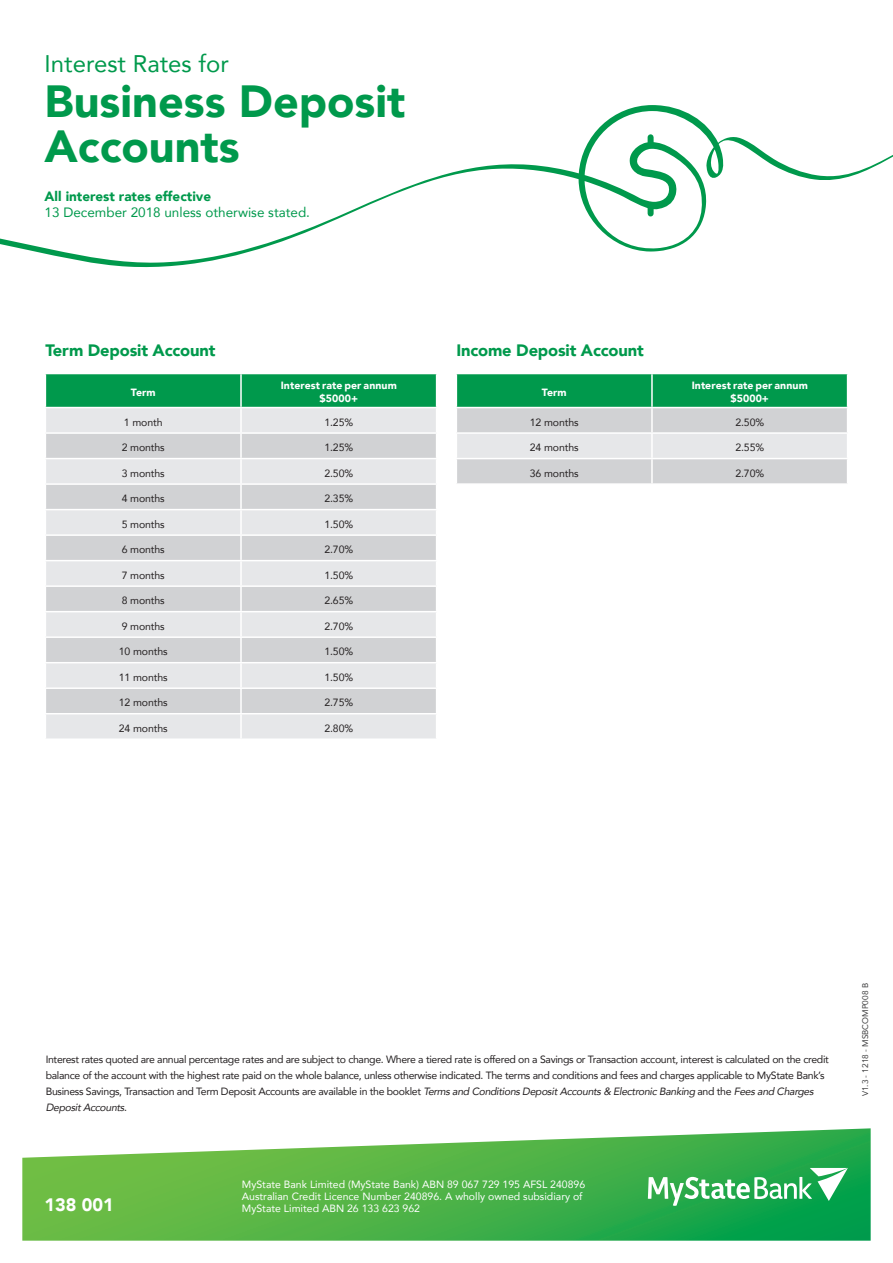
<style>
.page{position:relative;width:893px;height:1263px;background:#fff}
.page>*{position:absolute;margin:0;border:0;box-sizing:border-box;transform-origin:0 0}
.t1{font:900 45px/45px "Avenir";color:#00994c}
.t2{font:24px "Avenir";color:#00994c}
.t3{font:900 18px "Avenir";color:#fff}
.t4{font:900 16.5px "Avenir";letter-spacing:-.01em;color:#00994c}
.t5{font:13.5px "Avenir";color:#00994c}
.t6{font:900 13.5px "Avenir";color:#00994c}
.Body{font:10.5px/15.9px "Avenir";letter-spacing:-.03em;color:#231f20}
.Body_Table{font:10.5px "Avenir";letter-spacing:-.01em;color:#231f20}
.t7{font:10.5px/12px "Avenir";color:#fff}
.Top_Tables{font:900 10.5px "Avenir";letter-spacing:.005em;color:#fff}
.t8{font:8.25px "Avenir";color:#3e3e3f}
.s1{font-style:italic}
</style>
<div class="page">
<svg style="left:0;top:105px;width:893px;height:163px"></svg>
<svg style="left:22px;top:1128px;width:849px;height:113px;background:#64bd62"></svg>
<svg style="left:648px;top:1168px;width:200px;height:38px"></svg>
<div style="left:648px;top:137px;width:6px;height:7px;background:#00994c"></div>
<div style="left:648px;top:207px;width:6px;height:7px;background:#00994c"></div>
<svg style="left:45px;top:374px;width:392px;height:364px;background:#cbdad5"></svg>
<hr style="left:45px;top:713px;width:196px;height:1px;background:#fff">
<hr style="left:241px;top:713px;width:196px;height:1px;background:#fff">
<svg style="left:456px;top:374px;width:392px;height:110px;background:#99c7b1"></svg>
<hr style="left:456px;top:432px;width:196px;height:2px;background:#fff">
<hr style="left:652px;top:432px;width:196px;height:2px;background:#fff">
<h2 class="t2" style="left:45px;top:45px;width:186px">Interest Rates for</h2>
<h1 class="t1" style="left:45px;top:78px;width:362px">Business Deposit<br>Accounts</h1>
<p class="t6" style="left:45px;top:184px;width:168px">All interest rates effective</p>
<p class="t5" style="left:45px;top:201px;width:267px">13 December 2018 unless otherwise stated.</p>
<p class="t4" style="left:45px;top:336px;width:172px">Term Deposit Account</p>
<p class="Top_Tables" style="left:131px;top:383px;width:26px">Term</p>
<p class="Top_Tables" style="left:281px;top:377px;width:118px">Interest rate per annum</p>
<p class="Top_Tables" style="left:320px;top:389px;width:40px">$5000+</p>
<p class="Body_Table" style="left:124px;top:413px;width:40px">1 month</p>
<p class="Body_Table" style="left:324px;top:413px;width:30px">1.25%</p>
<p class="Body_Table" style="left:122px;top:439px;width:45px">2 months</p>
<p class="Body_Table" style="left:324px;top:439px;width:30px">1.25%</p>
<p class="Body_Table" style="left:122px;top:464px;width:45px">3 months</p>
<p class="Body_Table" style="left:324px;top:464px;width:30px">2.50%</p>
<p class="Body_Table" style="left:122px;top:490px;width:45px">4 months</p>
<p class="Body_Table" style="left:324px;top:490px;width:30px">2.35%</p>
<p class="Body_Table" style="left:122px;top:515px;width:45px">5 months</p>
<p class="Body_Table" style="left:324px;top:515px;width:30px">1.50%</p>
<p class="Body_Table" style="left:122px;top:541px;width:45px">6 months</p>
<p class="Body_Table" style="left:324px;top:541px;width:30px">2.70%</p>
<p class="Body_Table" style="left:122px;top:566px;width:45px">7 months</p>
<p class="Body_Table" style="left:324px;top:566px;width:30px">1.50%</p>
<p class="Body_Table" style="left:122px;top:592px;width:45px">8 months</p>
<p class="Body_Table" style="left:324px;top:592px;width:30px">2.65%</p>
<p class="Body_Table" style="left:122px;top:618px;width:45px">9 months</p>
<p class="Body_Table" style="left:324px;top:618px;width:30px">2.70%</p>
<p class="Body_Table" style="left:119px;top:643px;width:50px">10 months</p>
<p class="Body_Table" style="left:324px;top:643px;width:30px">1.50%</p>
<p class="Body_Table" style="left:119px;top:669px;width:50px">11 months</p>
<p class="Body_Table" style="left:324px;top:669px;width:30px">1.50%</p>
<p class="Body_Table" style="left:119px;top:694px;width:50px">12 months</p>
<p class="Body_Table" style="left:324px;top:694px;width:30px">2.75%</p>
<p class="Body_Table" style="left:119px;top:720px;width:50px">24 months</p>
<p class="Body_Table" style="left:324px;top:720px;width:30px">2.80%</p>
<p class="t4" style="left:456px;top:336px;width:189px">Income Deposit Account</p>
<p class="Top_Tables" style="left:542px;top:383px;width:26px">Term</p>
<p class="Top_Tables" style="left:692px;top:377px;width:118px">Interest rate per annum</p>
<p class="Top_Tables" style="left:731px;top:389px;width:40px">$5000+</p>
<p class="Body_Table" style="left:530px;top:413px;width:50px">12 months</p>
<p class="Body_Table" style="left:735px;top:413px;width:30px">2.50%</p>
<p class="Body_Table" style="left:530px;top:439px;width:50px">24 months</p>
<p class="Body_Table" style="left:735px;top:439px;width:30px">2.55%</p>
<p class="Body_Table" style="left:530px;top:464px;width:50px">36 months</p>
<p class="Body_Table" style="left:735px;top:464px;width:30px">2.70%</p>
<p class="Body" style="left:46px;top:1051px;width:785px">Interest rates quoted are annual percentage rates and are subject to change. Where a tiered rate is offered on a Savings or Transaction account, interest is calculated on the credit balance of the account with the highest rate paid on the whole balance, unless otherwise indicated. The terms and conditions and fees and charges applicable to MyState Bank’s Business Savings, Transaction and Term Deposit Accounts are available in the booklet <span class="s1">Termsand ConditionsDepositAccounts&amp; ElectronicBanking</span> and the <span class="s1">Feesand Charges DepositAccounts</span>.</p>
<p class="t7" style="left:242px;top:1178px;width:345px">MyState Bank Limited (MyState Bank) ABN 89 067 729 195 AFSL 240896<br>Australian Credit Licence Number 240896. A wholly owned subsidiary of</p>
<h3 class="t3" style="left:45px;top:1189px;width:71px">138 001</h3>
<p class="t7" style="left:242px;top:1202px;width:180px">MyState Limited ABN 26 133 623 962</p>
<p class="t8" style="left:859px;top:1096px;width:115px;rotate:-90deg">V1.3 - 1218 - MSBCOMP008 B</p>
</div>
